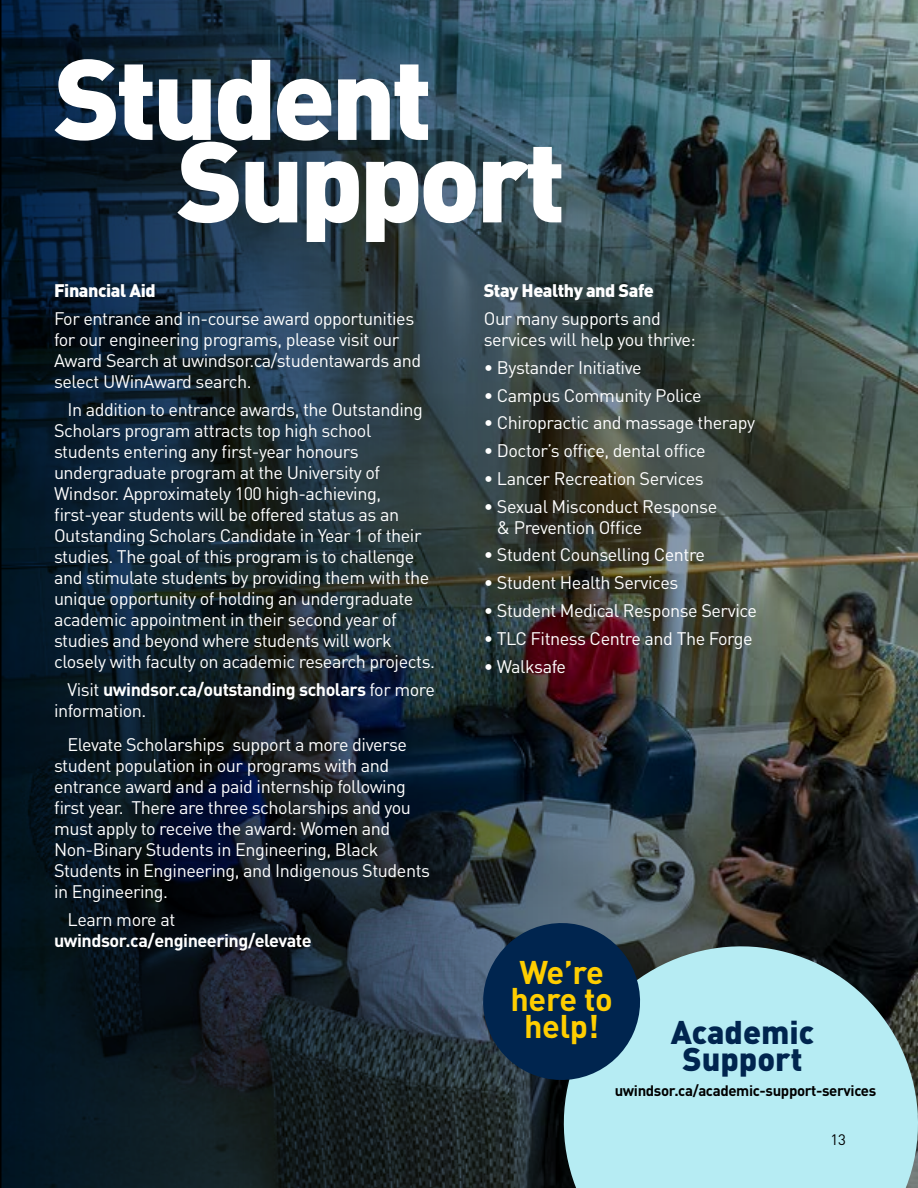
<style>
.page{position:relative;width:918px;height:1188px;background:#fff}
.page>*{position:absolute;margin:0;border:0;box-sizing:border-box;transform-origin:0 0}
.t1{font:900 112.5px/82.5px "DIN Pro";letter-spacing:-.04em;color:#fff}
.t2{font:700 32.4px/27px "DIN Pro";letter-spacing:-.01em;color:#ffce00;text-align:center}
.t3{font:900 32.4px/27px "DIN Pro";color:#00254f;text-align:center}
.t4{font:18px/21px "DIN Pro";letter-spacing:-.025em;color:#fff}
.t5{font:700 18px/21px "DIN Pro";letter-spacing:-.025em;color:#fff}
.t6{font:900 18px "DIN Pro";letter-spacing:-.025em;color:#fff}
.t7{font:700 15px "DIN Pro";letter-spacing:-.025em;color:#000}
.t8{font:15px "DIN Pro";color:#000}
.s1{font-weight:400}
</style>
<div class="page">
<img style="left:0;top:0;width:918px;height:1188px">
<svg style="left:539px;top:922px;width:379px;height:266px;fill:#b6ecf3"></svg>
<svg style="left:472px;top:912px;width:179px;height:179px"></svg>
<h1 class="t1" style="left:177px;top:53px;width:391px;text-indent:-123px">Student<br>Support</h1>
<p class="t6" style="left:54px;top:279px;width:103px">Financial Aid</p>
<p class="t4" style="left:54px;top:307px;width:369px">For entrance and in-course award opportunities for our engineering programs, please visit our Award Search at uwindsor.ca/studentawards and select UWinAward search.</p>
<p class="t4" style="left:54px;top:398px;width:383px;text-indent:14px">In addition to entrance awards, the Outstanding Scholars program attracts top high school students entering any first-year honours undergraduate program at the University of Windsor. Approximately 100 high-achieving, first-year students will be offered status as an Outstanding Scholars Candidate in Year 1 of their studies. The goal of this program is to challenge and stimulate students by providing them with the unique opportunity of holding an undergraduate academic appointment in their second year of studies and beyond where students will work closely with faculty on academic research projects.</p>
<p class="t5" style="left:54px;top:678px;width:383px;text-indent:14px"><span class="s1">Visit</span> uwindsor.ca/outstanding scholars <span class="s1">for more information.</span></p>
<p class="t4" style="left:54px;top:733px;width:378px;text-indent:14px">Elevate Scholarships support a more diverse student population in our programs with and entrance award and a paid internship following first year. There are three scholarships and you must apply to receive the award: Women and Non-Binary Students in Engineering, Black Students in Engineering, and Indigenous Students in Engineering.</p>
<p class="t4" style="left:68px;top:908px;width:109px">Learn more at</p>
<p class="t5" style="left:54px;top:929px;width:259px">uwindsor.ca/engineering/elevate</p>
<p class="t6" style="left:484px;top:279px;width:172px">Stay Healthy and Safe</p>
<p class="t4" style="left:484px;top:307px;width:214px">Our many supports and services will help you thrive:</p>
<p class="t4" style="left:484px;top:356px;width:159px">• Bystander Initiative</p>
<p class="t4" style="left:484px;top:384px;width:219px">• Campus Community Police</p>
<p class="t4" style="left:484px;top:412px;width:273px">• Chiropractic and massage therapy</p>
<p class="t4" style="left:484px;top:439px;width:224px">• Doctor’s office, dental office</p>
<p class="t4" style="left:484px;top:467px;width:222px">• Lancer Recreation Services</p>
<p class="t4" style="left:497px;top:495px;width:222px;text-indent:-13px">• Sexual Misconduct Response &amp; Prevention Office</p>
<p class="t4" style="left:484px;top:544px;width:223px">• Student Counselling Centre</p>
<p class="t4" style="left:484px;top:572px;width:196px">• Student Health Services</p>
<p class="t4" style="left:484px;top:599px;width:275px">• Student Medical Response Service</p>
<p class="t4" style="left:484px;top:627px;width:270px">• TLC Fitness Centre and The Forge</p>
<p class="t4" style="left:484px;top:655px;width:84px">• Walksafe</p>
<h2 class="t2" style="left:510px;top:957px;width:104px">We’re here to help!</h2>
<h2 class="t3" style="left:671px;top:1017px;width:145px">Academic<br>Support</h2>
<p class="t7" style="left:615px;top:1080px;width:263px">uwindsor.ca/academic-support-services</p>
<p class="t8" style="left:830px;top:1130px;width:17px">13</p>
</div>
